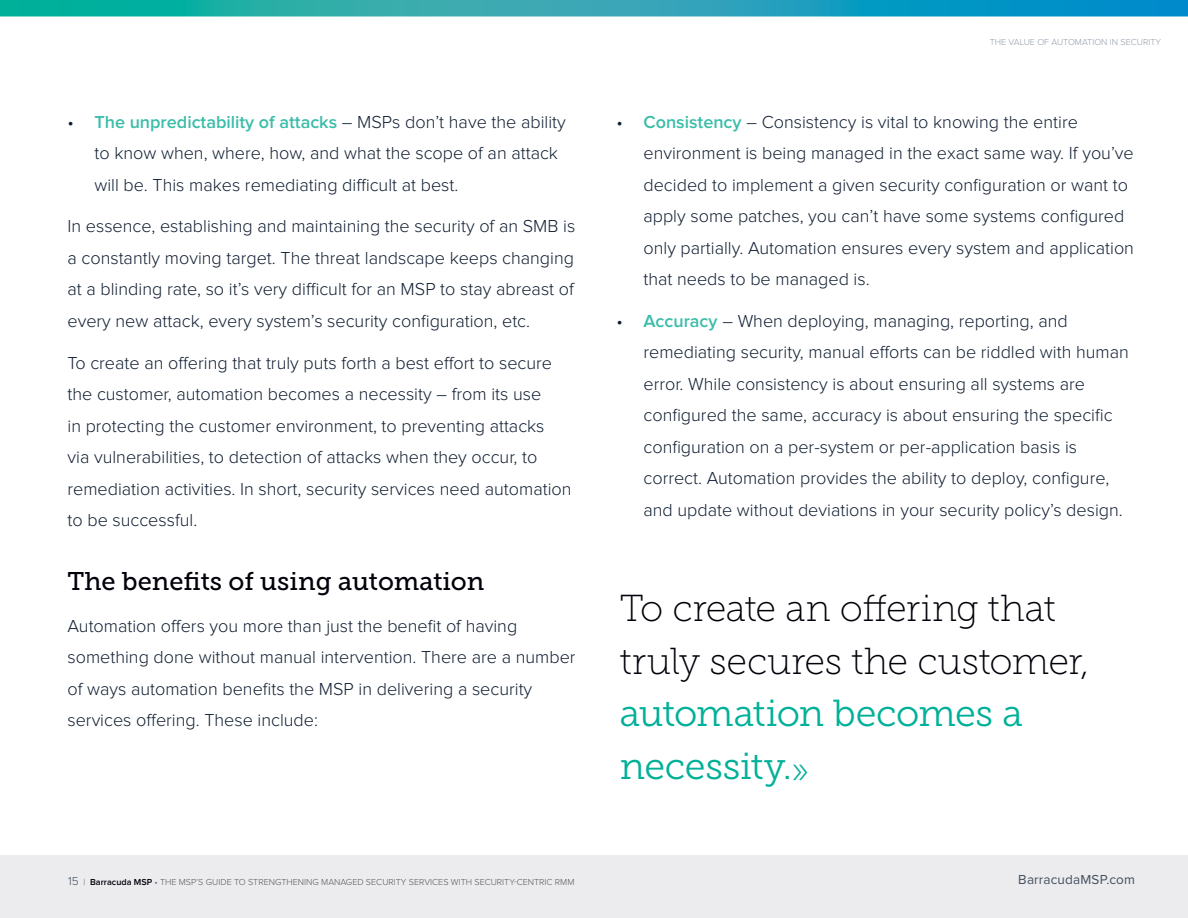
<style>
.page{position:relative;width:1188px;height:918px;background:#fff}
.page>*{position:absolute;margin:0;border:0;box-sizing:border-box;transform-origin:0 0}
.t1{font:37.5px/52.5px "Museo Slab 100";letter-spacing:-.01em;color:#00000a}
.t2{font:37.5px/52.5px "Museo Slab 300";letter-spacing:-.015em;color:#00b098}
.t3{font:25.5px "Museo Slab 500";color:#00000a}
.t4{font:300 18px/31.5px "Proxima Nova";color:#111f32}
.t5{font:13.5px "Proxima Nova";letter-spacing:.015em;color:#425160}
.t6{font:300 9px "Proxima Nova";color:#58595b}
.t7{font:300 9px "Proxima Nova";color:#919daa}
.s1{font-weight:600;color:#3bbda9}
.s2{font-family:"Museo Slab 100"}
.s3{font-size:12px;color:#425160}
.s4{font-weight:600;color:#00000a}
</style>
<div class="page">
<div style="left:0;top:855px;width:1188px;height:63px;background:#ecebee"></div>
<svg style="left:0;top:0;width:1188px;height:16px;background:#1aa3b4"></svg>
<p class="t4" style="left:94px;top:106px;width:473px;text-indent:-27px">• <span class="s1">The unpredictability of attacks</span> – MSPs don’t have the ability to know when, where, how, and what the scope of an attack will be. This makes remediating difficult at best.</p>
<p class="t4" style="left:68px;top:211px;width:509px;text-align:justify">In essence, establishing and maintaining the security of an SMB is a constantly moving target. The threat landscape keeps changing at a blinding rate, so it’s very difficult for an MSP to stay abreast of every new attack, every system’s security configuration, etc.</p>
<p class="t4" style="left:68px;top:348px;width:506px">To create an offering that truly puts forth a best effort to secure the customer, automation becomes a necessity – from its use<br>in protecting the customer environment, to preventing attacks<br>via vulnerabilities, to detection of attacks when they occur, to remediation activities. I n short, security services need automation to be successful.</p>
<h2 class="t3" style="left:68px;top:566px;width:418px">The benefits of using automation</h2>
<p class="t4" style="left:68px;top:610px;width:510px">Automation offers you more than just the benefit of having something done without manual intervention. There are a number of ways automation benefits the MSP in delivering a security services offering. These include:</p>
<p class="t7" style="left:990px;top:37px;width:173px">The value of automation in security</p>
<p class="t4" style="left:644px;top:106px;width:492px;text-indent:-27px">• <span class="s1">Consistency</span> – Consistency is vital to knowing the entire environment is being managed in the exact same way. If you’ve decided to implement a given security configuration or want to apply some patches, you can’t have some systems configured only partially. Automation ensures every system and application that needs to be managed is.</p>
<p class="t4" style="left:644px;top:306px;width:487px;text-indent:-27px">• <span class="s1">Accuracy</span> – When deploying, managing, reporting, and remediating security, manual efforts can be riddled with human error. While consistency is about ensuring all systems are configured the same, accuracy is about ensuring the specific configuration on a per-system or per-application basis is correct. Automation provides the ability to deploy, configure, and update without deviations in your security policy’s design.</p>
<h1 class="t1" style="left:620px;top:582px;width:471px">To create an offering that truly secures the customer,</h1>
<h1 class="t2" style="left:620px;top:687px;width:405px">automation becomes a necessity.<span class="s2">»</span></h1>
<p class="t6" style="left:68px;top:877px;width:508px"><span class="s3">15</span> | <span class="s4">Barracuda MSP</span> • The MSP’s Guide to Strengthening Managed Security Services with Security-Centric RMM</p>
<p class="t5" style="left:1018px;top:869px;width:118px">BarracudaMSP.com</p>
</div>
